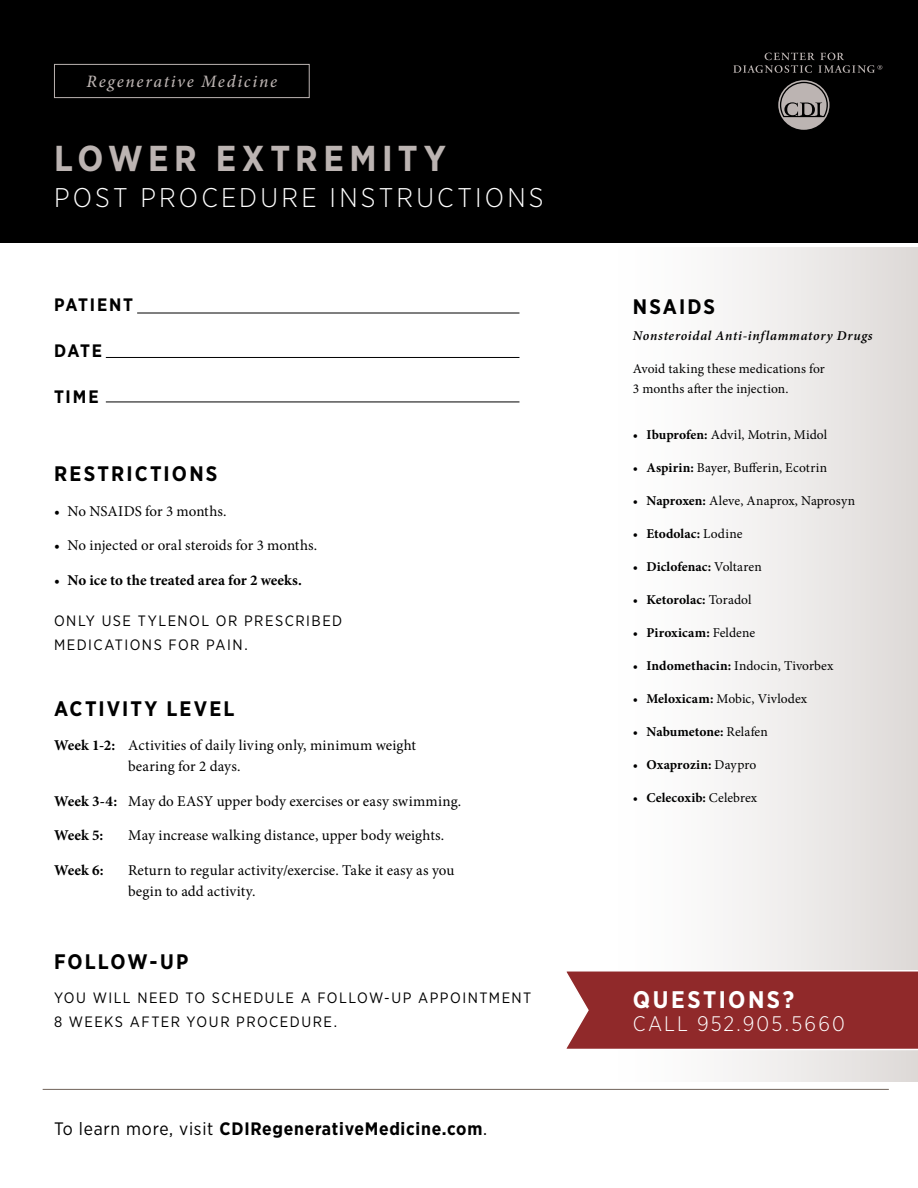
<style>
.page{position:relative;width:918px;height:1188px;background:#fff}
.page>*{position:absolute;margin:0;border:0;box-sizing:border-box;transform-origin:0 0}
.t1{font:700 36px "Gotham Narrow";letter-spacing:.155em;color:#bcb4b2}
.t2{font:300 27px "Gotham Narrow";letter-spacing:.12em;color:#fff}
.t3{font:700 24px "Gotham Narrow";letter-spacing:.105em;color:#fff}
.t4{font:700 21px "Gotham Narrow";letter-spacing:.1em;color:#000}
.t5{font:300 21px "Gotham Narrow";letter-spacing:.1em;color:#fff}
.t6{font:700 18px "Gotham Narrow";letter-spacing:.04em;color:#000}
.t7{font:700 18px "Gotham Narrow";letter-spacing:.095em;color:#000}
.t8{font:italic 500 17.4px "Minion Pro";letter-spacing:.1em;color:#bcb4b2}
.t9{font:15px/21px "Minion Pro";letter-spacing:.005em;color:#000}
.t10{font:15px/24px "Gotham Narrow";letter-spacing:.095em;color:#000}
.t11{font:700 15px "Minion Pro";letter-spacing:.005em;color:#000}
.t12{font:13.5px/19.5px "Minion Pro";letter-spacing:.005em;color:#000}
.t13{font:700 13.5px "Minion Pro";letter-spacing:.005em;color:#000}
.t14{font:italic 600 13.5px "Minion Pro";letter-spacing:.05em;color:#000}
.s1{font-weight:400}
.s2{font-weight:700}
</style>
<div class="page">
<div style="left:0;top:0;width:918px;height:243px;background:#000"></div>
<div style="left:54px;top:64px;width:256px;height:34px;border:1px solid #bcb4b2"></div>
<svg style="left:778px;top:80px;width:52px;height:50px"></svg>
<svg style="left:733px;top:52px;width:149px;height:21px"></svg>
<hr style="left:137px;top:313px;width:382px;height:1px;background:#000">
<hr style="left:106px;top:357px;width:413px;height:1px;background:#000">
<hr style="left:106px;top:402px;width:413px;height:1px;background:#000">
<hr style="left:43px;top:1089px;width:846px;height:1px;background:#706259">
<div style="left:609px;top:247px;width:309px;height:835px;background:linear-gradient(to right,#fff,#dfdbd9)"></div>
<svg style="left:566px;top:969px;width:352px;height:82px;background:#993b3c"></svg>
<p class="t8" style="left:87px;top:69px;width:192px">Regenerative Medicine</p>
<h1 class="t1" style="left:54px;top:135px;width:394px">LOWER EXTREMITY</h1>
<h2 class="t2" style="left:54px;top:181px;width:491px">POST PROCEDURE INSTRUCTIONS</h2>
<p class="t7" style="left:54px;top:294px;width:81px">PATIENT</p>
<p class="t6" style="left:54px;top:339px;width:50px">DATE</p>
<p class="t6" style="left:54px;top:385px;width:46px">TIME</p>
<h3 class="t4" style="left:54px;top:460px;width:165px">RESTRICTIONS</h3>
<p class="t9" style="left:54px;top:500px;width:174px">• No NSAIDS for 3 months.</p>
<p class="t9" style="left:54px;top:535px;width:265px">• No injected or oral steroids for 3 months.</p>
<p class="t11" style="left:54px;top:569px;width:250px"><span class="s1">•</span> No ice to the treated area for 2 weeks.</p>
<p class="t10" style="left:54px;top:608px;width:290px">ONLY USE TYLENOL OR PRESCRIBED<br>MEDICATIONS FOR PAIN.</p>
<h3 class="t4" style="left:54px;top:695px;width:182px">ACTIVITY LEVEL</h3>
<p class="t9" style="left:128px;top:735px;width:289px;text-indent:-74px"><span class="s2">Week 1-2:</span> Activities of daily living only, minimum weight bearing for 2 days.</p>
<p class="t9" style="left:54px;top:791px;width:409px"><span class="s2">Week 3-4:</span> May do EASY upper body exercises or easy swimming.</p>
<p class="t11" style="left:54px;top:825px;width:51px">Week 5:</p>
<p class="t9" style="left:128px;top:825px;width:318px">May increase walking distance, upper body weights.</p>
<p class="t11" style="left:54px;top:860px;width:51px">Week 6:</p>
<p class="t9" style="left:128px;top:860px;width:328px">Return to regular activity/exercise. Take it easy as you begin to add activity.</p>
<h3 class="t4" style="left:54px;top:948px;width:136px">FOLLOW-UP</h3>
<p class="t10" style="left:54px;top:986px;width:479px">YOU WILL NEED TO SCHEDULE A FOLLOW-UP APPOINTMENT<br>8 WEEKS AFTER YOUR PROCEDURE.</p>
<p class="t6" style="left:54px;top:1117px;width:435px"><span class="s1">To learn more, visit</span> CDIRegenerativeMedicine.com<span class="s1">.</span></p>
<h3 class="t4" style="left:633px;top:293px;width:84px">NSAIDS</h3>
<p class="t14" style="left:633px;top:326px;width:241px">Nonsteroidal Anti-inflammatory Drugs</p>
<p class="t12" style="left:633px;top:359px;width:194px">Avoid taking these medications for<br>3 months after the injection.</p>
<p class="t12" style="left:633px;top:425px;width:196px">• <span class="s2">Ibuprofen:</span> Advil, Motrin, Midol</p>
<p class="t12" style="left:633px;top:458px;width:196px">• <span class="s2">Aspirin:</span> Bayer, Bufferin, Ecotrin</p>
<p class="t12" style="left:633px;top:491px;width:224px">• <span class="s2">Naproxen:</span> Aleve, Anaprox, Naprosyn</p>
<p class="t13" style="left:633px;top:524px;width:111px"><span class="s1">•</span> Etodolac: <span class="s1">Lodine</span></p>
<p class="t13" style="left:633px;top:557px;width:130px"><span class="s1">•</span> Diclofenac: <span class="s1">Voltaren</span></p>
<p class="t13" style="left:633px;top:590px;width:120px"><span class="s1">•</span> Ketorolac: <span class="s1">Toradol</span></p>
<p class="t13" style="left:633px;top:623px;width:124px"><span class="s1">•</span> Piroxicam: <span class="s1">Feldene</span></p>
<p class="t12" style="left:633px;top:656px;width:202px">• <span class="s2">Indomethacin:</span> Indocin, Tivorbex</p>
<p class="t12" style="left:633px;top:689px;width:176px">• <span class="s2">Meloxicam:</span> Mobic, Vivlodex</p>
<p class="t13" style="left:633px;top:722px;width:136px"><span class="s1">•</span> Nabumetone: <span class="s1">Relafen</span></p>
<p class="t13" style="left:633px;top:755px;width:125px"><span class="s1">•</span> Oxaprozin: <span class="s1">Daypro</span></p>
<p class="t13" style="left:633px;top:788px;width:126px"><span class="s1">•</span> Celecoxib: <span class="s1">Celebrex</span></p>
<h3 class="t3" style="left:633px;top:985px;width:163px">QUESTIONS?</h3>
<h3 class="t5" style="left:633px;top:1011px;width:214px">CALL 952.905.5660</h3>
</div>
